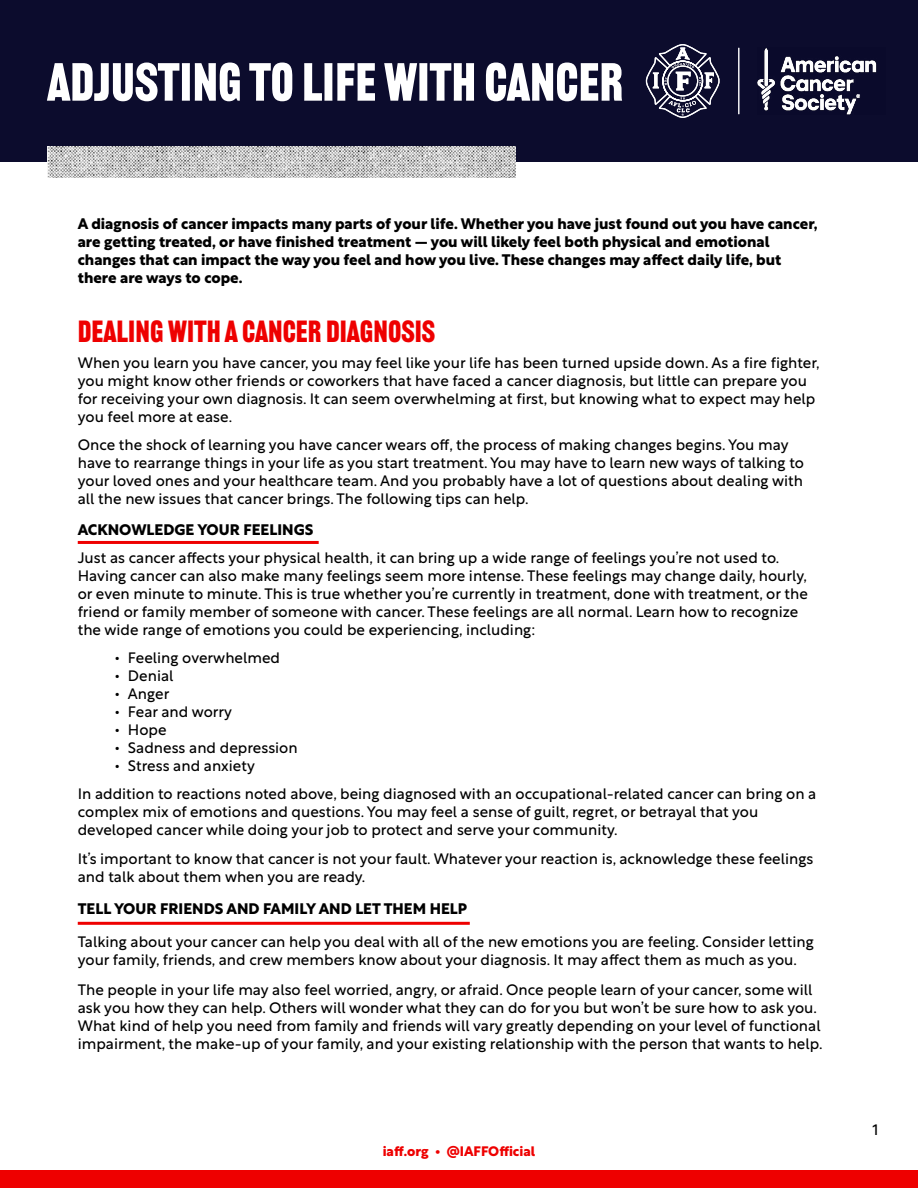
<style>
.page{position:relative;width:918px;height:1188px;background:#fff}
.page>*{position:absolute;margin:0;border:0;box-sizing:border-box;transform-origin:0 0}
.t1{font:52.5px "Railroad Gothic ATF";color:#fff}
.t2{font:30px "Railroad Gothic ATF";color:#e00}
.t3{font:15px/18px "Rustica";color:#000}
.t4{font:700 15px/18px "Rustica";color:#000}
.t5{font:700 13.5px "Rustica";color:#e00}
</style>
<div class="page">
<div style="left:0;top:1170px;width:918px;height:18px;background:#e00"></div>
<div style="left:0;top:0;width:918px;height:162px;background:#0c0c2d"></div>
<img style="left:47px;top:146px;width:468px;height:32px">
<img style="left:758px;top:48px;width:119px;height:66px">
<svg style="left:646px;top:44px;width:74px;height:74px"></svg>
<hr style="left:738px;top:48px;width:1px;height:66px;background:#fff">
<hr style="left:78px;top:541px;width:241px;height:3px;background:#e00">
<hr style="left:78px;top:922px;width:392px;height:3px;background:#e00">
<h1 class="t1" style="left:47px;top:51px;width:577px">ADJUSTING TO LIFE WITH CANCER</h1>
<p class="t4" style="left:78px;top:213px;width:741px">A diagnosis of cancer impacts many parts of your life. Whether you have just found out you have cancer, are getting treated, or have finished treatment — you will likely feel both physical and emotional changes that can impact the way you feel and how you live. These changes may affect daily life, but there are ways to cope.</p>
<h2 class="t2" style="left:78px;top:313px;width:359px">DEALING WITH A CANCER DIAGNOSIS</h2>
<p class="t3" style="left:78px;top:352px;width:743px">When you learn you have cancer, you may feel like your life has been turned upside down. As a fire fighter, you might know other friends or coworkers that have faced a cancer diagnosis, but little can prepare you for receiving your own diagnosis. It can seem overwhelming at first, but knowing what to expect may help you feel more at ease.</p>
<p class="t3" style="left:78px;top:434px;width:728px">Once the shock of learning you have cancer wears off, the process of making changes begins. You may have to rearrange things in your life as you start treatment. You may have to learn new ways of talking to your loved ones and your healthcare team. And you probably have a lot of questions about dealing with all the new issues that cancer brings. The following tips can help.</p>
<p class="t4" style="left:78px;top:519px;width:237px">ACKNOWLEDGE YOUR FEELINGS</p>
<p class="t3" style="left:78px;top:547px;width:732px">Just as cancer affects your physical health, it can bring up a wide range of feelings you’re not used to.<br>Having cancer can also make many feelings seem more intense. These feelings may change daily, hourly, or even minute to minute. This is true whether you’re currently in treatment, done with treatment, or the friend or family member of someone with cancer. These feelings are all normal. Learn how to recognize the wide range of emotions you could be experiencing, including:</p>
<p class="t3" style="left:114px;top:647px;width:167px">• Feeling overwhelmed</p>
<p class="t3" style="left:114px;top:665px;width:61px">• Denial</p>
<p class="t3" style="left:114px;top:683px;width:57px">• Anger</p>
<p class="t3" style="left:114px;top:701px;width:119px">• Fear and worry</p>
<p class="t3" style="left:114px;top:719px;width:54px">• Hope</p>
<p class="t3" style="left:114px;top:737px;width:185px">• Sadness and depression</p>
<p class="t3" style="left:114px;top:755px;width:142px">• Stress and anxiety</p>
<p class="t3" style="left:78px;top:783px;width:740px">In addition to reactions noted above, being diagnosed with an occupational-related cancer can bring on a complex mix of emotions and questions. You may feel a sense of guilt, regret, or betrayal that you developed cancer while doing your job to protect and serve your community.</p>
<p class="t3" style="left:78px;top:848px;width:737px">It’s important to know that cancer is not your fault. Whatever your reaction is, acknowledge these feelings and talk about them when you are ready.</p>
<p class="t4" style="left:78px;top:899px;width:391px">TELL YOUR FRIENDS AND FAMILY AND LET THEM HELP</p>
<p class="t3" style="left:78px;top:931px;width:738px">Talking about your cancer can help you deal with all of the new emotions you are feeling. Consider letting your family, friends, and crew members know about your diagnosis. It may affect them as much as you.</p>
<p class="t3" style="left:78px;top:979px;width:746px">The people in your life may also feel worried, angry, or afraid. Once people learn of your cancer, some will ask you how they can help. Others will wonder what they can do for you but won’t be sure how to ask you.<br>What kind of help you need from family and friends will vary greatly depending on your level of functional impairment, the make-up of your family, and your existing relationship with the person that wants to help.</p>
<p class="t5" style="left:383px;top:1140px;width:154px">iaff.org • @IAFFOfficial</p>
<p class="t3" style="left:873px;top:1119px;width:7px">1</p>
</div>
